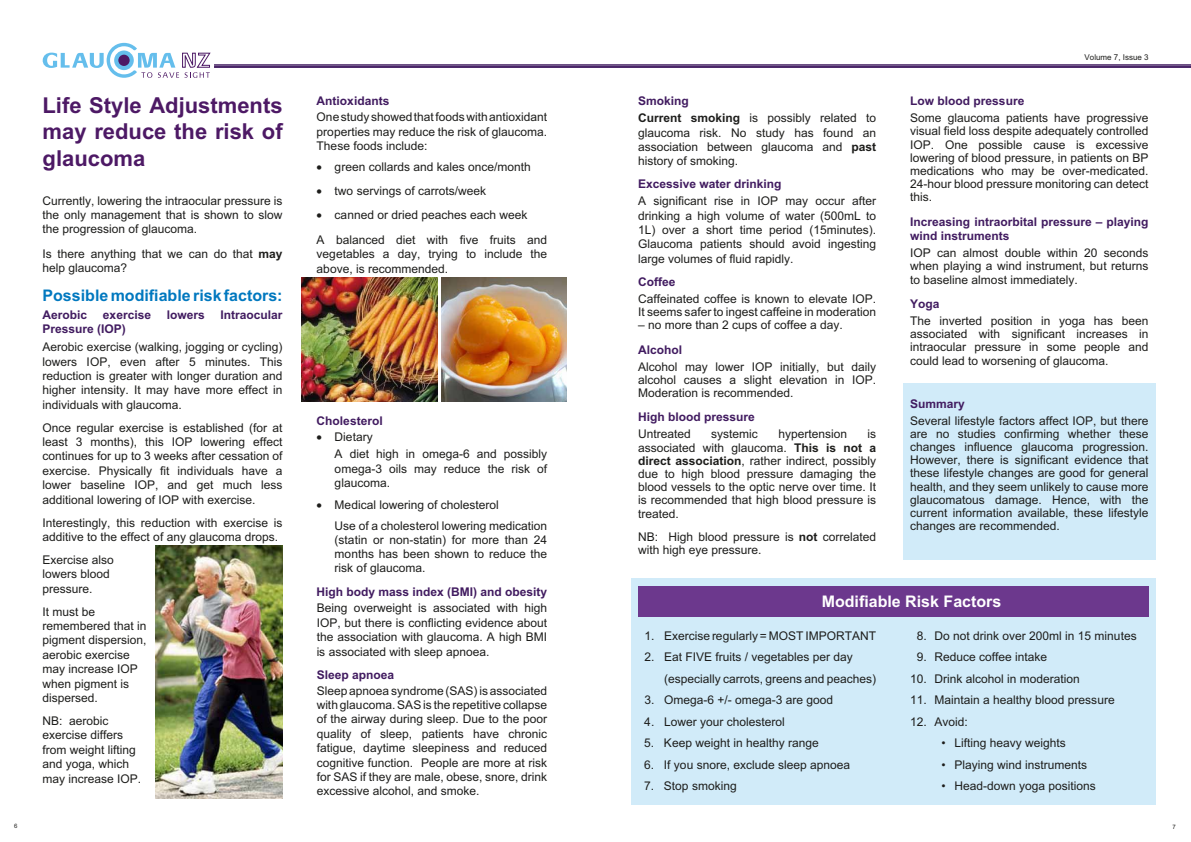
<style>
.page{position:relative;width:1191px;height:842px;background:#fff}
.page>*{position:absolute;margin:0;border:0;box-sizing:border-box;transform-origin:0 0}
.t1{font:700 22px/26.4px "Arial";color:#4d1965;text-align:justify}
.t2{font:700 16px "Arial";color:#0078bf}
.t3{font:700 16px "Arial";color:#fff}
.t4{font:12px/14.4px "Arial";color:#1d1d1b;text-align:justify}
.t5{font:700 12px/14.4px "Arial";color:#411b60}
.t6{font:8px "Arial";color:#1d1d1b}
.t7{font:6px "Arial";color:#1d1d1b}
.s1{font-weight:700}
.s2{font-weight:700;color:#411b60}
</style>
<div class="page">
<div style="left:902px;top:384px;width:253px;height:176px;background:#d1ebf9"></div>
<div style="left:631px;top:578px;width:524px;height:227px;background:#d1ebf9"></div>
<svg style="left:43px;top:43px;width:167px;height:35px"></svg>
<hr style="left:214px;top:65px;width:977px;height:1px;background:#411b60">
<hr style="left:214px;top:66px;width:977px;height:2px;background:#411b60">
<img style="left:156px;top:546px;width:127px;height:253px">
<img style="left:301px;top:278px;width:136px;height:123px">
<img style="left:442px;top:278px;width:125px;height:123px">
<div style="left:638px;top:586px;width:510px;height:31px;background:#6c388d"></div>
<p class="t7" style="left:14px;top:823px;width:5px">6</p>
<h1 class="t1" style="left:43px;top:92px;width:242px">Life Style Adjustments may reduce the risk of glaucoma</h1>
<p class="t4" style="left:43px;top:193px;width:242px">Currently, lowering the intraocular pressure is the only management that is shown to slow the progression of glaucoma.</p>
<p class="t4" style="left:43px;top:246px;width:241px">Is there anything that we can do that <span class="s1">may </span>help glaucoma?</p>
<h2 class="t2" style="left:43px;top:287px;width:242px">Possiblemodifiable risk factors:</h2>
<p class="t5" style="left:43px;top:307px;width:46px">Aerobic</p>
<p class="t5" style="left:103px;top:307px;width:50px">exercise</p>
<p class="t5" style="left:167px;top:307px;width:40px">lowers</p>
<p class="t5" style="left:221px;top:307px;width:64px">Intraocular</p>
<p class="t5" style="left:43px;top:322px;width:85px">Pressure (IOP)</p>
<p class="t4" style="left:43px;top:340px;width:242px">Aerobic exercise (walking, jogging or cycling) lowers IOP, even after 5 minutes. This reduction is greater with longer duration and higher intensity. It may have more effect in individuals with glaucoma.</p>
<p class="t4" style="left:43px;top:420px;width:242px">Once regular exercise is established (for at least 3 months), this IOP lowering effect continues for up to 3 weeks after cessation of exercise. Physically fit individuals have a lower baseline IOP, and get much less additional lowering of IOP with exercise.</p>
<p class="t4" style="left:43px;top:515px;width:242px">Interestingly, this reduction with exercise is additive to the effect of any glaucoma drops.</p>
<p class="t4" style="left:43px;top:552px;width:73px;text-align:left">Exercise also lowers blood pressure.</p>
<p class="t4" style="left:43px;top:604px;width:106px;text-align:left">It must be remembered that in pigment dispersion, aerobic exercise may increase IOP when pigment is dispersed.</p>
<p class="t4" style="left:43px;top:713px;width:100px;text-align:left">NB: aerobic exercise differs from weight lifting and yoga, which may increase IOP.</p>
<p class="t5" style="left:317px;top:94px;width:74px">Antioxidants</p>
<p class="t4" style="left:317px;top:110px;width:232px">One study showed that foods with antioxidant properties may reduce the risk of glaucoma.<br>These foods include:</p>
<p class="t4" style="left:317px;top:160px;width:216px">• green collards and kales once/month</p>
<p class="t4" style="left:317px;top:184px;width:171px">• two servings of carrots/week</p>
<p class="t4" style="left:317px;top:203px;width:232px;line-height:24.4px">• canned or dried peaches each week<br>A balanced diet with five fruits and</p>
<p class="t4" style="left:317px;top:247px;width:232px">vegetables a day, trying to include the above, is recommended.</p>
<p class="t5" style="left:317px;top:414px;width:68px">Cholesterol</p>
<p class="t4" style="left:335px;top:428px;width:214px;line-height:17px;text-indent:-18px">• Dietary<br>A diet high in omega-6 and possibly</p>
<p class="t4" style="left:335px;top:461px;width:214px">omega-3 oils may reduce the risk of glaucoma.</p>
<p class="t4" style="left:335px;top:494px;width:214px;line-height:21px;text-indent:-18px">• Medical lowering of cholesterol<br>Use of a cholesterol lowering medication</p>
<p class="t4" style="left:335px;top:533px;width:214px;line-height:14px">(statin or non-statin) for more than 24 months has been shown to reduce the risk of glaucoma.</p>
<p class="t5" style="left:317px;top:585px;width:232px">High body mass index (BMI) and obesity</p>
<p class="t4" style="left:317px;top:601px;width:232px">Being overweight is associated with high IOP, but there is conflicting evidence about the association with glaucoma. A high BMI is associated with sleep apnoea.</p>
<p class="t5" style="left:317px;top:667px;width:79px">Sleep apnoea</p>
<p class="t4" style="left:317px;top:683px;width:232px">Sleep apnoea syndrome (SAS) is associated with glaucoma. SAS is the repetitive collapse of the airway during sleep. Due to the poor quality of sleep, patients have chronic fatigue, daytime sleepiness and reduced cognitive function. People are more at risk for SAS if they are male, obese, snore, drink excessive alcohol, and smoke.</p>
<p class="t4" style="left:638px;top:92px;width:240px;line-height:17px"><span class="s2">Smoking<br></span><span class="s1">Current smoking</span> is possibly related to</p>
<p class="t4" style="left:638px;top:125px;width:240px">glaucoma risk. No study has found an association between glaucoma and <span class="s1">past </span>history of smoking.</p>
<p class="t5" style="left:638px;top:177px;width:145px">Excessive water drinking</p>
<p class="t4" style="left:638px;top:194px;width:240px">A significant rise in IOP may occur after drinking a high volume of water (500mL to 1L) over a short time period (15minutes).<br>Glaucoma patients should avoid ingesting large volumes of fluid rapidly.</p>
<p class="t5" style="left:638px;top:274px;width:39px">Coffee</p>
<p class="t4" style="left:638px;top:292px;width:240px;line-height:13.2px">Caffeinated coffee is known to elevate IOP.<br>It seems safer to ingest caffeine in moderation</p>
<p class="t4" style="left:638px;top:318px;width:206px">– no more than 2 cups of coffee a day.</p>
<p class="t5" style="left:638px;top:342px;width:46px">Alcohol</p>
<p class="t4" style="left:638px;top:360px;width:240px;line-height:13.2px">Alcohol may lower IOP initially, but daily alcohol causes a slight elevation in IOP.<br>Moderation is recommended.</p>
<p class="t5" style="left:638px;top:410px;width:118px">High blood pressure</p>
<p class="t4" style="left:638px;top:427px;width:54px">Untreated</p>
<p class="t4" style="left:711px;top:427px;width:48px">systemic</p>
<p class="t4" style="left:778px;top:427px;width:70px">hypertension</p>
<p class="t4" style="left:638px;top:428px;width:240px;line-height:13.2px;text-indent:229px">is associated with glaucoma. <span class="s1">This is not a direct association</span>, rather indirect, possibly due to high blood pressure damaging the blood vessels to the optic nerve over time. It is recommended that high blood pressure is treated.</p>
<p class="t4" style="left:638px;top:530px;width:240px;line-height:13.2px">NB: High blood pressure is <span class="s1">not</span> correlated with high eye pressure.</p>
<p class="t6" style="left:1084px;top:53px;width:66px">Volume 7, Issue 3</p>
<p class="t5" style="left:910px;top:94px;width:116px">Low blood pressure</p>
<p class="t4" style="left:910px;top:111px;width:240px;line-height:13.2px">Some glaucoma patients have progressive visual field loss despite adequately controlled IOP. One possible cause is excessive lowering of blood pressure, in patients on BP medications who may be over-medicated.<br>24-hour blood pressure monitoring can detect this.</p>
<p class="t5" style="left:910px;top:214px;width:240px">Increasing intraorbital pressure – playing wind instruments</p>
<p class="t4" style="left:910px;top:246px;width:240px;line-height:13.2px">IOP can almost double within 20 seconds when playing a wind instrument, but returns to baseline almost immediately.</p>
<p class="t5" style="left:910px;top:297px;width:31px">Yoga</p>
<p class="t4" style="left:910px;top:314px;width:240px;line-height:13.2px">The inverted position in yoga has been associated with significant increases in intraocular pressure in some people and could lead to worsening of glaucoma.</p>
<p class="t5" style="left:910px;top:396px;width:56px">Summary</p>
<p class="t4" style="left:910px;top:414px;width:240px;line-height:13.2px">Several lifestyle factors affect IOP, but there are no studies confirming whether these changes influence glaucoma progression.<br>However, there is significant evidence that these lifestyle changes are good for general health, and they seem unlikely to cause more glaucomatous damage. Hence, with the current information available, these lifestyle changes are recommended.</p>
<h2 class="t3" style="left:821px;top:592px;width:181px">Modifiable Risk Factors</h2>
<p class="t4" style="left:644px;top:628px;width:233px">1. Exercise regularly = MOST IMPORTANT</p>
<p class="t4" style="left:664px;top:646px;width:214px;line-height:21.5px;text-indent:-20px">2. Eat FIVE fruits / vegetables per day (especially carrots, greens and peaches)</p>
<p class="t4" style="left:644px;top:693px;width:190px">3. Omega-6 +/- omega-3 are good</p>
<p class="t4" style="left:644px;top:714px;width:142px">4. Lower your cholesterol</p>
<p class="t4" style="left:644px;top:736px;width:176px">5. Keep weight in healthy range</p>
<p class="t4" style="left:644px;top:757px;width:207px">6. If you snore, exclude sleep apnoea</p>
<p class="t4" style="left:644px;top:779px;width:94px">7. Stop smoking</p>
<p class="t4" style="left:916px;top:628px;width:221px">8. Do not drink over 200ml in 15 minutes</p>
<p class="t4" style="left:916px;top:650px;width:132px">9. Reduce coffee intake</p>
<p class="t4" style="left:910px;top:671px;width:171px">10. Drink alcohol in moderation</p>
<p class="t4" style="left:910px;top:693px;width:206px">11. Maintain a healthy blood pressure</p>
<p class="t4" style="left:910px;top:714px;width:59px">12. Avoid:</p>
<p class="t4" style="left:941px;top:736px;width:126px">• Lifting heavy weights</p>
<p class="t4" style="left:941px;top:757px;width:147px">• Playing wind instruments</p>
<p class="t4" style="left:941px;top:779px;width:156px">• Head-down yoga positions</p>
<p class="t7" style="left:1172px;top:823px;width:5px">7</p>
</div>
